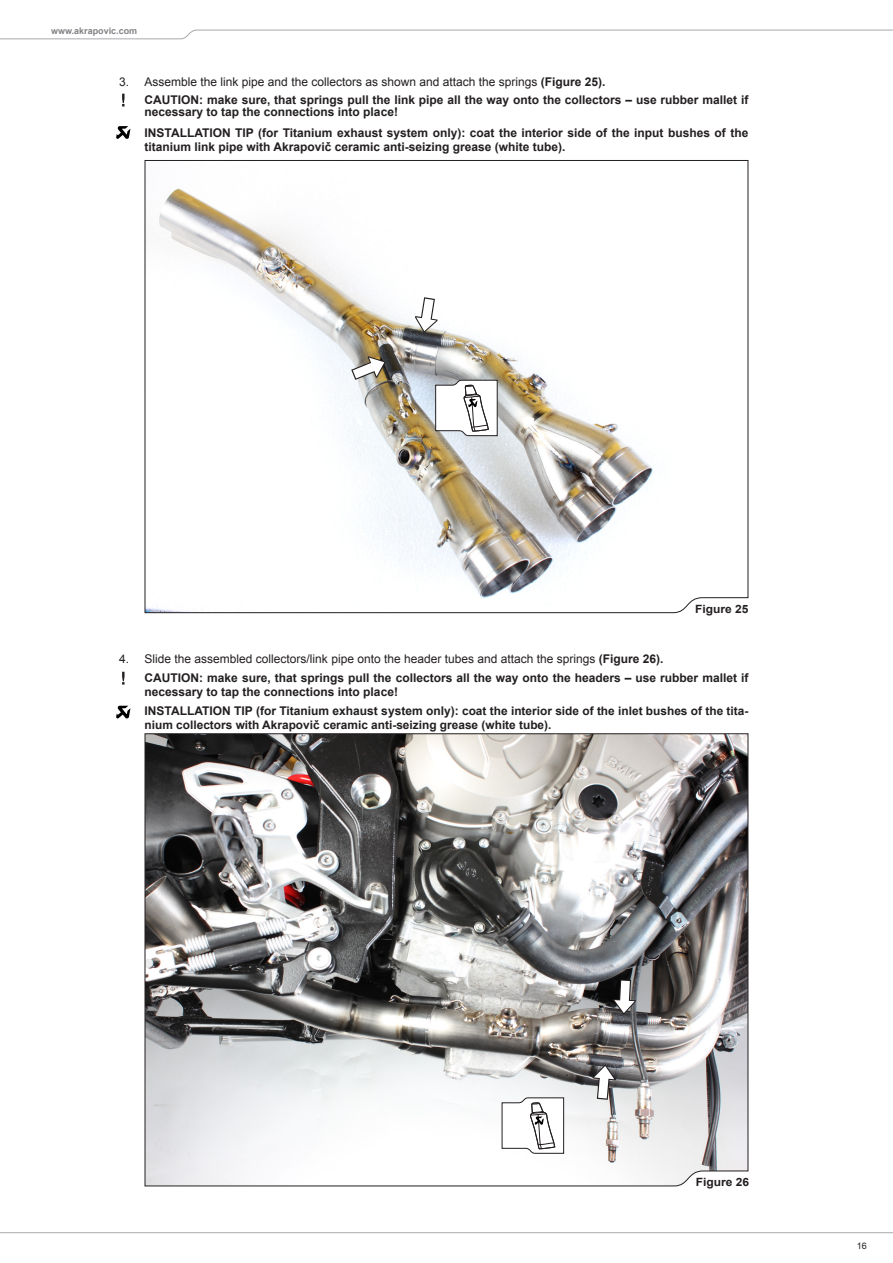
<style>
.page{position:relative;width:893px;height:1263px;background:#fff}
.page>*{position:absolute;margin:0;border:0;box-sizing:border-box;transform-origin:0 0}
.body_txt_bold{font:700 12px/13.5px "Arial";color:#231f20}
.body_txt_bold-2{font:12px "Arial";color:#231f20}
.body_txt_bold-3{font:700 11.7px "Arial";color:#231f20}
.body_txt_bold-4{font:700 11.4px "Arial";color:#231f20;scale:1.05 1}
.t1{font:700 9px "Arial";color:#808285}
.t2{font:9px "Arial";color:#231f20}
.s1{font-weight:700}
.s2{font-size:11.7px}
</style>
<div class="page">
<svg style="left:0;top:29px;width:893px;height:10px"></svg>
<svg style="left:0;top:1232px;width:893px;height:2px;background:#d3d3d5"></svg>
<svg style="left:116px;top:706px;width:14px;height:12px"></svg>
<svg style="left:122px;top:672px;width:3px;height:13px"></svg>
<svg style="left:122px;top:94px;width:3px;height:13px"></svg>
<svg style="left:116px;top:126px;width:14px;height:13px"></svg>
<svg style="left:144px;top:160px;width:605px;height:453px"></svg>
<svg style="left:144px;top:733px;width:605px;height:454px"></svg>
<svg style="left:435px;top:380px;width:63px;height:56px"></svg>
<svg style="left:501px;top:1097px;width:63px;height:57px"></svg>
<svg style="left:415px;top:297px;width:23px;height:36px"></svg>
<svg style="left:351px;top:356px;width:35px;height:24px"></svg>
<svg style="left:613px;top:979px;width:23px;height:36px"></svg>
<svg style="left:593px;top:1064px;width:22px;height:36px"></svg>
<p class="t1" style="left:51px;top:25px;width:88px">www.akrapovic.com</p>
<p class="body_txt_bold-2" style="left:119px;top:74px;width:12px">3.</p>
<p class="body_txt_bold-2" style="left:145px;top:74px;width:462px">Assemble the link pipe and the collectors as shown and attach the springs <span class="s1">(Figure 25).</span></p>
<p class="body_txt_bold" style="left:145px;top:95px;width:605px;line-height:12px">CAUTION: make sure, that springs pull the link pipe all the way onto the collectors – use rubber mallet if necessary to tap the connections into place!</p>
<p class="body_txt_bold" style="left:145px;top:126px;width:605px;line-height:14.4px">INSTALLATION TIP (for Titanium exhaust system only): coat the interior side of the input bushes of the titanium link pipe with Akrapovič ceramic anti-seizing grease (white tube).</p>
<p class="body_txt_bold-2" style="left:119px;top:651px;width:12px">4.</p>
<p class="body_txt_bold-4" style="left:695px;top:601px;width:52px">Figure 25</p>
<p class="body_txt_bold-2" style="left:145px;top:651px;width:520px">Slide the assembled collectors/link pipe onto the header tubes and attach the springs <span class="s1">(Figure 26).</span></p>
<p class="body_txt_bold" style="left:145px;top:672px;width:605px">CAUTION: make sure, that springs pull the collectors all the way onto the headers – use rubber mallet if necessary to tap the connections into place!</p>
<p class="body_txt_bold" style="left:145px;top:705px;width:605px">INSTALLATION TIP (for Titanium exhaust system only): <span class="s2">coat the interior side of the inlet bushes of the tita-</span></p>
<p class="body_txt_bold-3" style="left:145px;top:717px;width:408px">nium collectors with Akrapovič ceramic anti-seizing grease (white tube).</p>
<p class="body_txt_bold-4" style="left:696px;top:1175px;width:52px">Figure 26</p>
<p class="t2" style="left:857px;top:1240px;width:12px">16</p>
</div>
